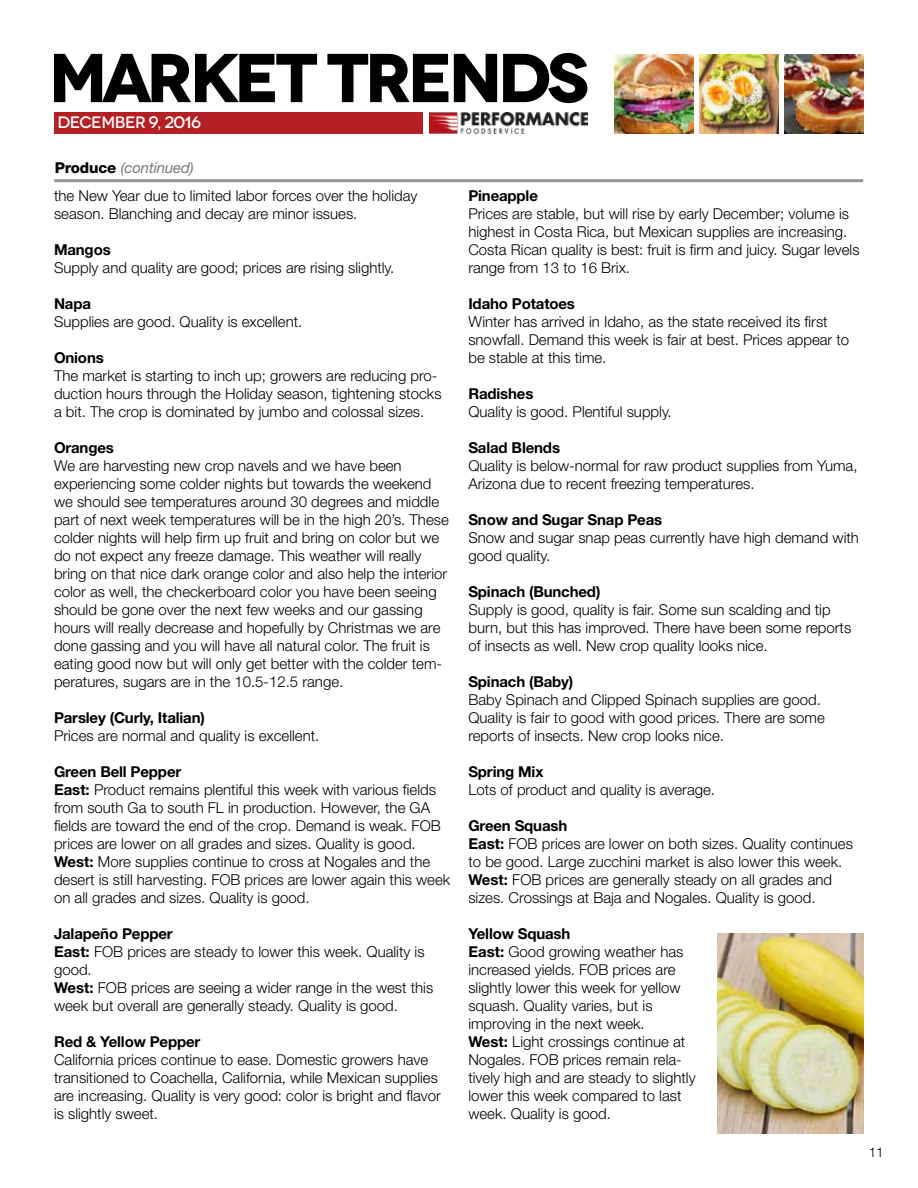
<style>
.page{position:relative;width:918px;height:1188px;background:#fff}
.page>*{position:absolute;margin:0;border:0;box-sizing:border-box;transform-origin:0 0}
.t1{font:700 69px "Novecentowide";letter-spacing:-.07em;color:#000}
.t2{font:500 16.5px "Novecentowide";letter-spacing:-.03em;color:#fff}
.t3{font:300 15px/18px "Helvetica Neue LT Std";color:#000}
.t4{font:700 15px "Helvetica Neue LT Std";letter-spacing:-.01em;color:#000}
.t5{font:300 13.5px "Helvetica Neue LT Std";color:#000}
.s1{font-weight:800}
.s2{font-weight:400;font-style:italic;color:#77787b}
.s3{font-weight:700}
</style>
<div class="page">
<div style="left:55px;top:112px;width:368px;height:21px;background:#b42025"></div>
<img style="left:430px;top:112px;width:158px;height:21px">
<img style="left:614px;top:54px;width:80px;height:79px">
<img style="left:785px;top:54px;width:79px;height:79px">
<img style="left:699px;top:54px;width:80px;height:79px">
<hr style="left:54px;top:179px;width:809px;height:3px;background:#939598">
<img style="left:717px;top:933px;width:147px;height:201px">
<h1 class="t1" style="left:49px;top:35px;width:542px">MARKET TRENDS</h1>
<p class="t2" style="left:58px;top:113px;width:145px">DECEMBER 9, 2016</p>
<p class="t3" style="left:54px;top:153px;width:365px;line-height:28px"><span class="s1">Produce</span> <span class="s2">(continued)<br></span>the New Year due to limited labor forces over the holiday</p>
<p class="t3" style="left:54px;top:204px;width:305px">season. Blanching and decay are minor issues.</p>
<p class="t4" style="left:54px;top:240px;width:58px">Mangos</p>
<p class="t3" style="left:54px;top:258px;width:342px">Supply and quality are good; prices are rising slightly.</p>
<p class="t4" style="left:54px;top:294px;width:39px">Napa</p>
<p class="t3" style="left:54px;top:312px;width:250px">Supplies are good. Quality is excellent.</p>
<p class="t4" style="left:54px;top:348px;width:51px">Onions</p>
<p class="t3" style="left:54px;top:366px;width:389px">The market is starting to inch up; growers are reducing pro&shy;duction hours through the Holiday season, tightening stocks a bit. The crop is dominated by jumbo and colossal sizes.</p>
<p class="t4" style="left:54px;top:438px;width:61px">Oranges</p>
<p class="t3" style="left:54px;top:456px;width:396px">We are harvesting new crop navels and we have been experiencing some colder nights but towards the weekend we should see temperatures around 30 degrees and middle part of next week temperatures will be in the high 20’s. These colder nights will help firm up fruit and bring on color but we do not expect any freeze damage. This weather will really bring on that nice dark orange color and also help the interior color as well, the checkerboard color you have been seeing should be gone over the next few weeks and our gassing hours will really decrease and hopefully by Christmas we are done gassing and you will have all natural color. The fruit is eating good now but will only get better with the colder tem&shy;peratures, sugars are in the 10.5-12.5 range.</p>
<p class="t4" style="left:54px;top:708px;width:152px">Parsley (Curly, Italian)</p>
<p class="t3" style="left:54px;top:726px;width:267px">Prices are normal and quality is excellent.</p>
<p class="t3" style="left:54px;top:762px;width:398px"><span class="s3">Green Bell Pepper<br>East:</span> Product remains plentiful this week with various fields from south Ga to south FL in production. However, the GA fields are toward the end of the crop. Demand is weak. FOB prices are lower on all grades and sizes. Quality is good.<br><span class="s3">West:</span> More supplies continue to cross at Nogales and the desert is still harvesting. FOB prices are lower again this week on all grades and sizes. Quality is good.</p>
<p class="t3" style="left:54px;top:924px;width:381px"><span class="s3">Jalapeño Pepper<br>East:</span> FOB prices are steady to lower this week. Quality is good.<br><span class="s3">West:</span> FOB prices are seeing a wider range in the west this week but overall are generally steady. Quality is good.</p>
<p class="t4" style="left:54px;top:1032px;width:148px">Red &amp; Yellow Pepper</p>
<p class="t3" style="left:54px;top:1050px;width:388px">California prices continue to ease. Domestic growers have transitioned to Coachella, California, while Mexican supplies are increasing. Quality is very good: color is bright and flavor is slightly sweet.</p>
<p class="t4" style="left:468px;top:186px;width:71px">Pineapple</p>
<p class="t3" style="left:468px;top:204px;width:393px">Prices are stable, but will rise by early December; volume is highest in Costa Rica, but Mexican supplies are increasing.<br>Costa Rican quality is best: fruit is firm and juicy. Sugar levels range from 13 to 16 Brix.</p>
<p class="t4" style="left:468px;top:294px;width:108px">Idaho Potatoes</p>
<p class="t3" style="left:468px;top:312px;width:382px">Winter has arrived in Idaho, as the state received its first snowfall. Demand this week is fair at best. Prices appear to be stable at this time.</p>
<p class="t4" style="left:468px;top:384px;width:67px">Radishes</p>
<p class="t3" style="left:468px;top:402px;width:205px">Quality is good. Plentiful supply.</p>
<p class="t4" style="left:468px;top:438px;width:93px">Salad Blends</p>
<p class="t3" style="left:468px;top:456px;width:391px">Quality is below-normal for raw product supplies from Yuma,<br>Arizona due to recent freezing temperatures.</p>
<p class="t4" style="left:468px;top:510px;width:195px">Snow and Sugar Snap Peas</p>
<p class="t3" style="left:468px;top:528px;width:392px">Snow and sugar snap peas currently have high demand with good quality.</p>
<p class="t4" style="left:468px;top:582px;width:134px">Spinach (Bunched)</p>
<p class="t3" style="left:468px;top:600px;width:384px">Supply is good, quality is fair. Some sun scalding and tip burn, but this has improved. There have been some reports of insects as well. New crop quality looks nice.</p>
<p class="t4" style="left:468px;top:672px;width:106px">Spinach (Baby)</p>
<p class="t3" style="left:468px;top:690px;width:358px">Baby Spinach and Clipped Spinach supplies are good.<br>Quality is fair to good with good prices. There are some reports of insects. New crop looks nice.</p>
<p class="t4" style="left:468px;top:762px;width:77px">Spring Mix</p>
<p class="t3" style="left:468px;top:780px;width:248px">Lots of product and quality is average.</p>
<p class="t3" style="left:468px;top:816px;width:386px"><span class="s3">Green Squash<br>East:</span> FOB prices are lower on both sizes. Quality continues to be good. Large zucchini market is also lower this week.<br><span class="s3">West:</span> FOB prices are generally steady on all grades and sizes. Crossings at Baja and Nogales. Quality is good.</p>
<p class="t3" style="left:468px;top:924px;width:229px"><span class="s3">Yellow Squash<br>East:</span> Good growing weather has increased yields. FOB prices are slightly lower this week for yellow squash. Quality varies, but is improving in the next week.<br><span class="s3">West:</span> Light crossings continue at<br>Nogales. FOB prices remain rela&shy;tively high and are steady to slightly lower this week compared to last week. Quality is good.</p>
<p class="t5" style="left:869px;top:1144px;width:17px">11</p>
</div>
